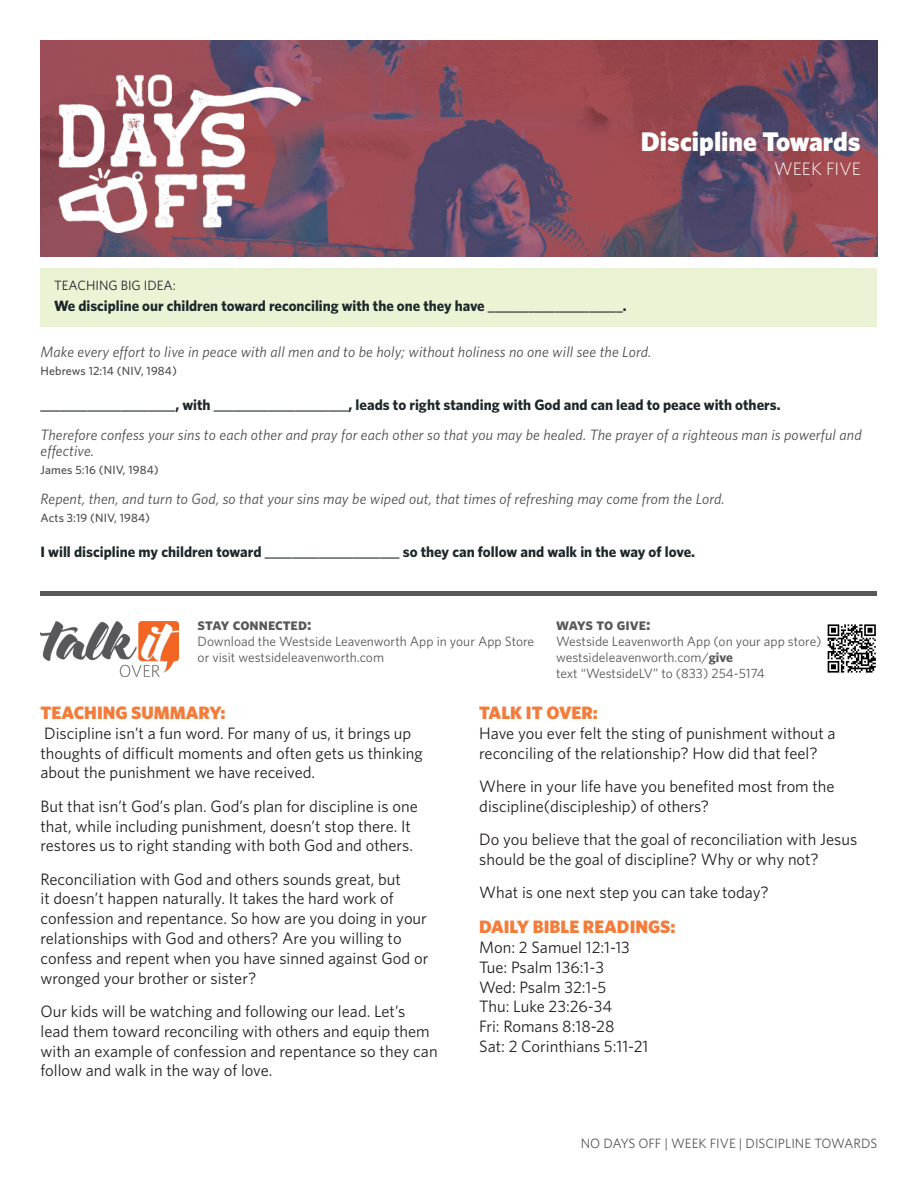
<style>
.page{position:relative;width:918px;height:1188px;background:#fff}
.page>*{position:absolute;margin:0;border:0;box-sizing:border-box;transform-origin:0 0}
.t1{font:900 27px "Whitney HTF";color:#fff}
.H2_Orange{font:900 18px "Whitney HTF";color:#f47c3b}
.t2{font:300 18px "Whitney HTF";color:#fff}
.TIO-paragraph{font:16.5px/19.8px "Whitney HTF";color:#231f20}
.TIO-Scriptures{font:16.5px "Whitney HTF";color:#231f20}
.Connect_Heading{font:16.5px "Whitney HTF Bold SC";letter-spacing:-.01em;color:#57585a}
.Scripture_Left_Last{font:italic 15px/16.5px "Whitney HTF";letter-spacing:.01em;color:#4b4c4d}
.Fillin_Bold{font:700 15px "Whitney HTF";color:#1d2629}
.Teaching_Big_Idea{font:700 15px "Whitney HTF";color:#1d2629}
.connect_text{font:13.5px/16.2px "Whitney HTF";color:#57585a}
.Teaching_Big_Idea_He{font:13.5px "Whitney HTF";color:#1d2629}
.Scripture_Reference{font:500 12px "Whitney HTF";letter-spacing:.01em;color:#4b4c4d}
.s1{font-weight:700}
</style>
<div class="page">
<img style="left:40px;top:40px;width:838px;height:216px">
<hr style="left:40px;top:592px;width:838px;height:4px;background:#58585a">
<div style="left:40px;top:269px;width:838px;height:23px;background:#eaf3d4"></div>
<div style="left:40px;top:284px;width:838px;height:43px;background:#eaf3d4"></div>
<img style="left:40px;top:621px;width:138px;height:55px">
<div style="left:826px;top:623px;width:52px;height:51px;background:linear-gradient(to bottom,#fff,#fff)"></div>
<svg style="left:828px;top:624px;width:48px;height:49px"></svg>
<h1 class="t1" style="left:641px;top:125px;width:221px">Discipline Towards</h1>
<p class="t2" style="left:774px;top:158px;width:88px">WEEK FIVE</p>
<p class="Teaching_Big_Idea_He" style="left:54px;top:277px;width:123px">TEACHING BIG IDEA:</p>
<p class="Teaching_Big_Idea" style="left:54px;top:296px;width:574px">We discipline our children toward reconciling with the one they have ____________________.</p>
<p class="Scripture_Left_Last" style="left:40px;top:344px;width:612px">Make every effort to live in peace with all men and to be holy; without holiness no one will see the Lord.</p>
<p class="Scripture_Reference" style="left:40px;top:364px;width:138px">Hebrews 12:14 (NIV, 1984)</p>
<p class="Fillin_Bold" style="left:40px;top:395px;width:742px">____________________, with ____________________, leads to right standing with God and can lead to peace with others.</p>
<p class="Scripture_Left_Last" style="left:40px;top:426px;width:823px">Therefore confess your sins to each other and pray for each other so that you may be healed. The prayer of a righteous man is powerful and effective.</p>
<p class="Scripture_Reference" style="left:40px;top:463px;width:120px">James 5:16 (NIV, 1984)</p>
<p class="Scripture_Left_Last" style="left:40px;top:491px;width:686px">Repent, then, and turn to God, so that your sins may be wiped out, that times of refreshing may come from the Lord.</p>
<p class="Scripture_Reference" style="left:40px;top:511px;width:111px">Acts 3:19 (NIV, 1984)</p>
<p class="Fillin_Bold" style="left:40px;top:542px;width:656px">I will discipline my children toward ____________________ so they can follow and walk in the way of love.</p>
<p class="Connect_Heading" style="left:198px;top:614px;width:115px">stay connected:</p>
<p class="connect_text" style="left:198px;top:633px;width:338px">Download the Westside Leavenworth App in your App Store or visit westsideleavenworth.com</p>
<p class="Connect_Heading" style="left:556px;top:614px;width:96px">ways to give:</p>
<p class="connect_text" style="left:556px;top:633px;width:267px">Westside Leavenworth App (on your app store) westsideleavenworth.com/<span class="s1">give</span></p>
<p class="connect_text" style="left:556px;top:665px;width:210px">text “WestsideLV” to (833) 254-5174</p>
<p class="H2_Orange" style="left:40px;top:702px;width:187px">TEACHING SUMMARY:</p>
<p class="TIO-paragraph" style="left:40px;top:723px;width:384px">Discipline isn’t a fun word. For many of us, it brings up thoughts of difficult moments and often gets us thinking about the punishment we have received.</p>
<p class="TIO-paragraph" style="left:40px;top:796px;width:379px">But that isn’t God’s plan. God’s plan for discipline is one that, while including punishment, doesn’t stop there. It restores us to right standing with both God and others.</p>
<p class="TIO-paragraph" style="left:40px;top:869px;width:389px">Reconciliation with God and others sounds great, but<br>it doesn’t happen naturally. It takes the hard work of confession and repentance. So how are you doing in your relationships with God and others? Are you willing to confess and repent when you have sinned against God or wronged your brother or sister?</p>
<p class="TIO-paragraph" style="left:40px;top:1001px;width:399px">Our kids will be watching and following our lead. Let’s lead them toward reconciling with others and equip them with an example of confession and repentance so they can follow and walk in the way of love.</p>
<p class="H2_Orange" style="left:479px;top:702px;width:120px">TALK IT OVER:</p>
<p class="TIO-paragraph" style="left:479px;top:723px;width:358px">Have you ever felt the sting of punishment without a reconciling of the relationship? How did that feel?</p>
<p class="TIO-paragraph" style="left:479px;top:776px;width:357px">Where in your life have you benefited most from the discipline(discipleship) of others?</p>
<p class="TIO-paragraph" style="left:479px;top:829px;width:380px">Do you believe that the goal of reconciliation with Jesus should be the goal of discipline? Why or why not?</p>
<p class="TIO-paragraph" style="left:479px;top:882px;width:291px">What is one next step you can take today?</p>
<p class="H2_Orange" style="left:479px;top:916px;width:198px">DAILY BIBLE READINGS:</p>
<p class="TIO-Scriptures" style="left:479px;top:938px;width:152px">Mon: 2 Samuel 12:1-13</p>
<p class="TIO-Scriptures" style="left:479px;top:957px;width:126px">Tue: Psalm 136:1-3</p>
<p class="TIO-Scriptures" style="left:479px;top:977px;width:129px">Wed: Psalm 32:1-5</p>
<p class="TIO-Scriptures" style="left:479px;top:997px;width:135px">Thu: Luke 23:26-34</p>
<p class="TIO-Scriptures" style="left:479px;top:1017px;width:137px">Fri: Romans 8:18-28</p>
<p class="TIO-Scriptures" style="left:479px;top:1037px;width:171px">Sat: 2 Corinthians 5:11-21</p>
<p class="connect_text" style="left:581px;top:1134px;width:298px">NO DAYS OFF | WEEK FIVE | DISCIPLINE TOWARDS</p>
</div>
